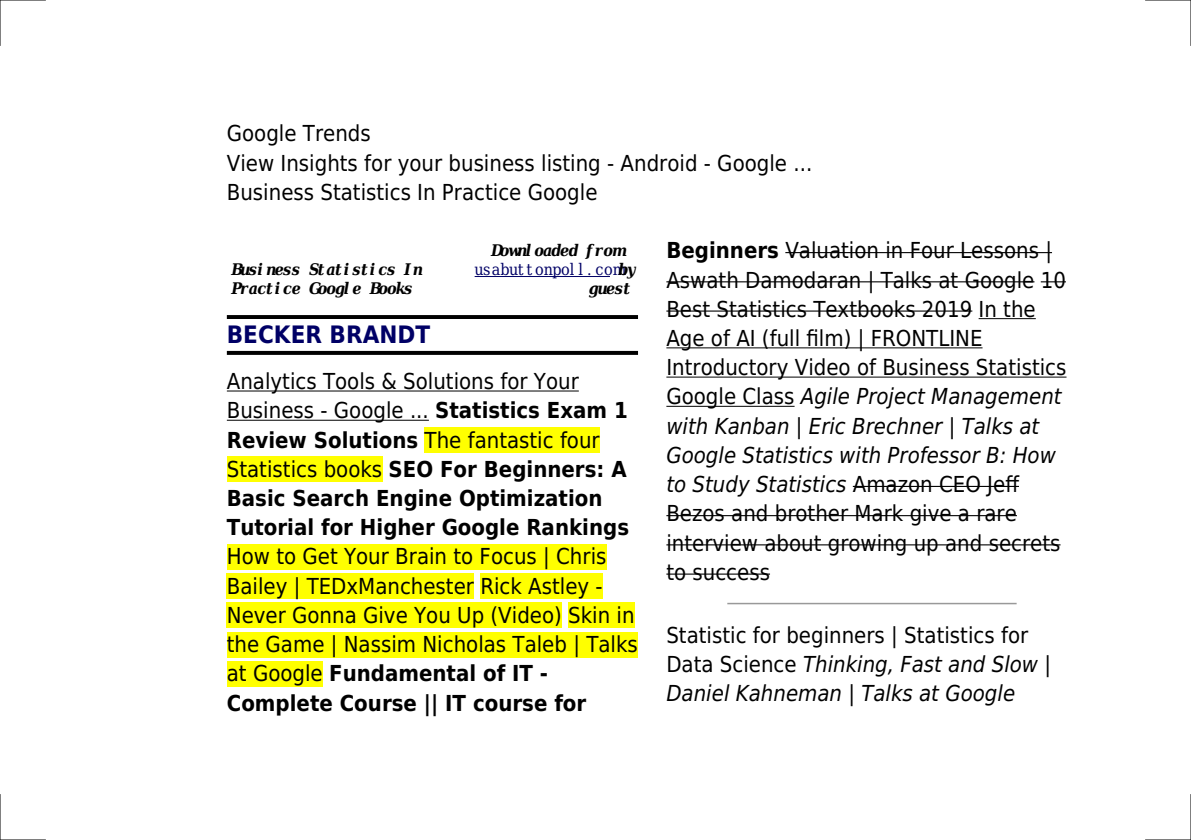
<style>
.page{position:relative;width:1191px;height:840px;background:#fff}
.page>*{position:absolute;margin:0;border:0;box-sizing:border-box;transform-origin:0 0}
.t1{font:700 24px "DejaVu Sans Condensed";color:#006}
.t2{font:22px/29.2px "DejaVu Sans Condensed";color:#000}
.t3{font:700 22px/29.2px "DejaVu Sans Condensed";color:#000}
.t4{font:italic 22px/29.2px "DejaVu Sans Condensed";color:#000}
.t5{font:italic 700 16px/19.2px "DejaVu Serif Condensed";color:#000}
.t6{font:16px "DejaVu Serif Condensed";color:#006}
.s1{font-weight:700;font-style:italic;color:#000}
.s2{font-weight:400}
.s3{font-weight:700}
.s4{font-style:italic}
.s5{font-style:normal}
</style>
<div class="page">
<hr style="left:474px;top:276px;width:136px;height:1px;background:#006">
<svg style="left:227px;top:315px;width:411px;height:4px;background:#040404"></svg>
<hr style="left:227px;top:351px;width:411px;height:3px;background:#000">
<hr style="left:227px;top:390px;width:352px;height:1px;background:#000">
<hr style="left:227px;top:419px;width:202px;height:1px;background:#000">
<div style="left:424px;top:427px;width:176px;height:25px;background:#ff0"></div>
<div style="left:227px;top:456px;width:155px;height:25px;background:#ff0"></div>
<div style="left:227px;top:543px;width:379px;height:26px;background:#ff0"></div>
<div style="left:227px;top:573px;width:247px;height:25px;background:#ff0"></div>
<div style="left:480px;top:573px;width:123px;height:25px;background:#ff0"></div>
<div style="left:227px;top:602px;width:335px;height:25px;background:#ff0"></div>
<div style="left:568px;top:602px;width:66px;height:25px;background:#ff0"></div>
<div style="left:227px;top:631px;width:411px;height:26px;background:#ff0"></div>
<div style="left:227px;top:660px;width:96px;height:26px;background:#ff0"></div>
<hr style="left:785px;top:252px;width:267px;height:1px;background:#000">
<hr style="left:666px;top:281px;width:368px;height:1px;background:#000">
<svg style="left:1040px;top:281px;width:26px;height:1px"></svg>
<hr style="left:666px;top:310px;width:306px;height:1px;background:#000">
<hr style="left:978px;top:318px;width:57px;height:1px;background:#000">
<hr style="left:666px;top:347px;width:316px;height:1px;background:#000">
<hr style="left:666px;top:376px;width:400px;height:1px;background:#000">
<hr style="left:666px;top:405px;width:128px;height:1px;background:#000">
<hr style="left:853px;top:485px;width:166px;height:1px;background:#000">
<hr style="left:666px;top:515px;width:351px;height:1px;background:#000">
<hr style="left:666px;top:544px;width:394px;height:1px;background:#000">
<hr style="left:666px;top:573px;width:104px;height:1px;background:#000">
<hr style="left:728px;top:602px;width:288px;height:2px;background:#999">
<hr style="left:0;top:0;width:45px;height:1px;background:#000">
<hr style="left:1145px;top:0;width:46px;height:1px;background:#000">
<hr style="left:0;top:839px;width:45px;height:1px;background:#000">
<hr style="left:1145px;top:839px;width:46px;height:1px;background:#000">
<hr style="left:0;top:0;width:1px;height:45px;background:#000">
<hr style="left:0;top:794px;width:1px;height:45px;background:#000">
<hr style="left:1190px;top:0;width:1px;height:45px;background:#000">
<hr style="left:1190px;top:794px;width:1px;height:45px;background:#000">
<p class="t2" style="left:227px;top:119px;width:587px">Google Trends<br>View Insights for your business listing - Android - Google ...<br>Business Statistics In Practice Google</p>
<p class="t5" style="left:231px;top:260px;width:192px">Business Statistics In<br>Practice Google Books</p>
<p class="t5" style="left:491px;top:240px;width:131px">Downloaded from</p>
<p class="t6" style="left:474px;top:260px;width:163px">usabuttonpoll.com<span class="s1">by</span></p>
<p class="t5" style="left:589px;top:279px;width:45px">guest</p>
<p class="t1" style="left:227px;top:321px;width:205px">BECKER BRANDT</p>
<p class="t3" style="left:227px;top:366px;width:404px"><span class="s2">Analytics Tools &amp; Solutions for Your Business - Google ...</span> Statistics Exam 1<br>Review Solutions <span class="s2">The fantastic four Statistics books</span> SEO For Beginners: A Basic Search Engine Optimization Tutorial for Higher Google Rankings</p>
<p class="t2" style="left:227px;top:542px;width:412px">How to Get Your Brain to Focus | Chris Bailey | TEDxManchester Rick Astley - Never Gonna Give You Up (Video) Skin in the Game | Nassim Nicholas Taleb | Talks at Google <span class="s3">Fundamental of IT - Complete Course || IT course for</span></p>
<p class="t2" style="left:666px;top:236px;width:401px"><span class="s3">Beginners</span> Valuation in Four Lessons | Aswath Damodaran | Talks at Google 10<br>Best Statistics Textbooks 2019 In the Age of AI (full film) | FRONTLINE Introductory Video of Business Statistics Google Class <span class="s4">Agile Project Management with Kanban | Eric Brechner | Talks at Google Statistics with Professor B: How to Study Statistics</span> Amazon CEO Jeff Bezos and brother Mark give a rare interview about growing up and secrets to success</p>
<p class="t4" style="left:666px;top:620px;width:386px"><span class="s5">Statistic for beginners | Statistics for<br>Data Science</span> Thinking, Fast and Slow |<br>Daniel Kahneman | Talks at Google</p>
</div>
